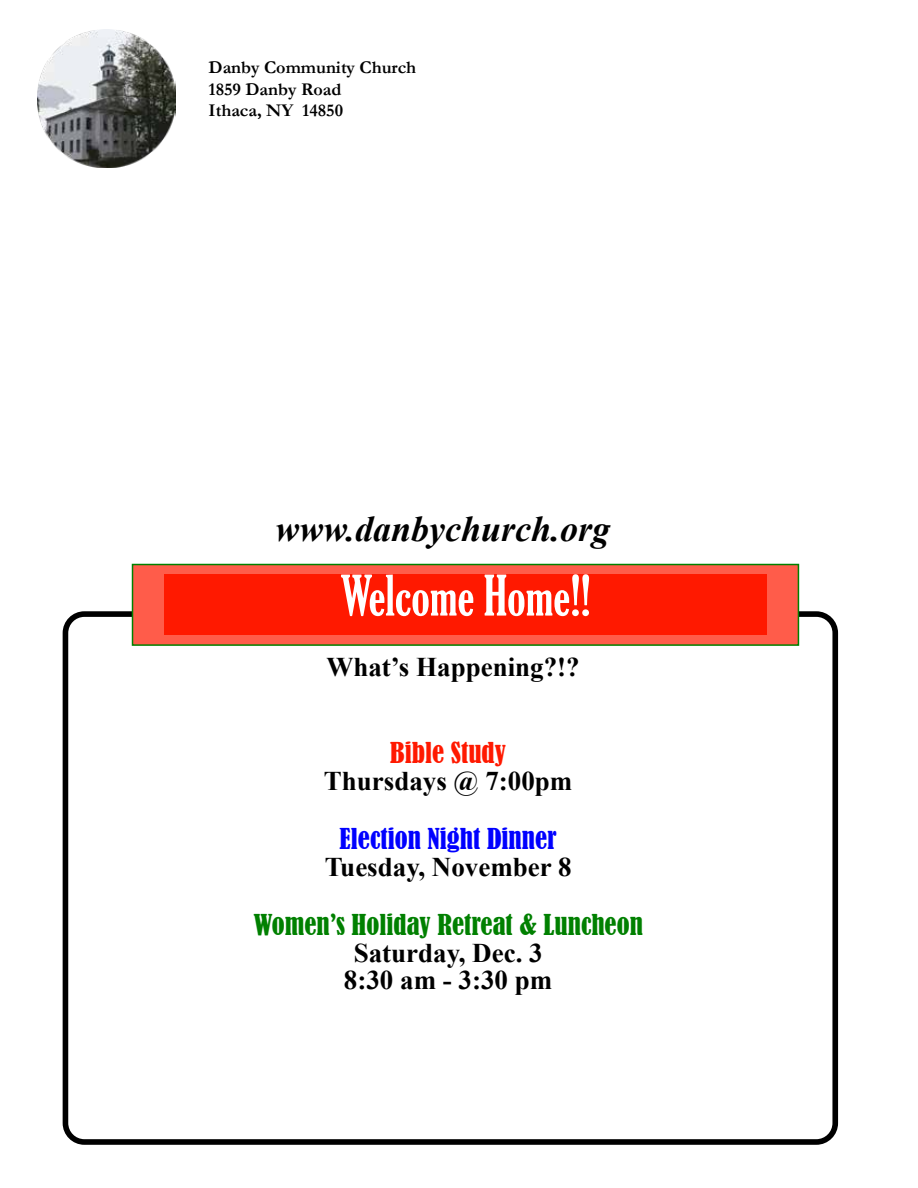
<style>
.page{position:relative;width:918px;height:1188px;background:#fff}
.page>*{position:absolute;margin:0;border:0;box-sizing:border-box;transform-origin:0 0}
.t1{font:extra-condensed 54px "Gloucester";color:#fff}
.t2{font:italic 700 36px "Times New Roman";color:#000}
.t3{font:700 27px/27px "Times New Roman";color:#000;text-align:center}
.t4{font:condensed 27px "Bernard";color:#008000}
.t5{font:condensed 27px "Bernard";color:#00f}
.t6{font:condensed 27px "Bernard";color:#ff1900}
.t7{font:700 18px/21.6px "Garamond";color:#000}
</style>
<div class="page">
<div style="left:63px;top:611px;width:775px;height:534px;border:6px solid #000;border-radius:19px"></div>
<img style="left:37px;top:29px;width:139px;height:138px">
<div style="left:132px;top:564px;width:667px;height:82px;background:#ff5c4a;border:2px solid #008000"></div>
<div style="left:164px;top:574px;width:603px;height:60px;background:#ff1900"></div>
<p class="t7" style="left:209px;top:57px;width:209px">Danby Community Church<br>1859 Danby Road<br>Ithaca, NY 14850</p>
<h2 class="t2" style="left:275px;top:503px;width:336px">www.danbychurch.org</h2>
<h1 class="t1" style="left:340px;top:565px;width:252px">Welcome Home!!</h1>
<p class="t3" style="left:326px;top:653px;width:255px">What’s Happening?!?</p>
<p class="t6" style="left:390px;top:737px;width:117px">Bible Study</p>
<p class="t3" style="left:324px;top:766px;width:250px">Thursdays @ 7:00pm</p>
<p class="t5" style="left:340px;top:823px;width:219px">Election Night Dinner</p>
<p class="t3" style="left:325px;top:853px;width:248px">Tuesday, November 8</p>
<p class="t4" style="left:254px;top:909px;width:391px">Women’s Holiday Retreat &amp; Luncheon</p>
<p class="t3" style="left:344px;top:939px;width:210px">Saturday, Dec. 3<br>8:30 am - 3:30 pm</p>
</div>
